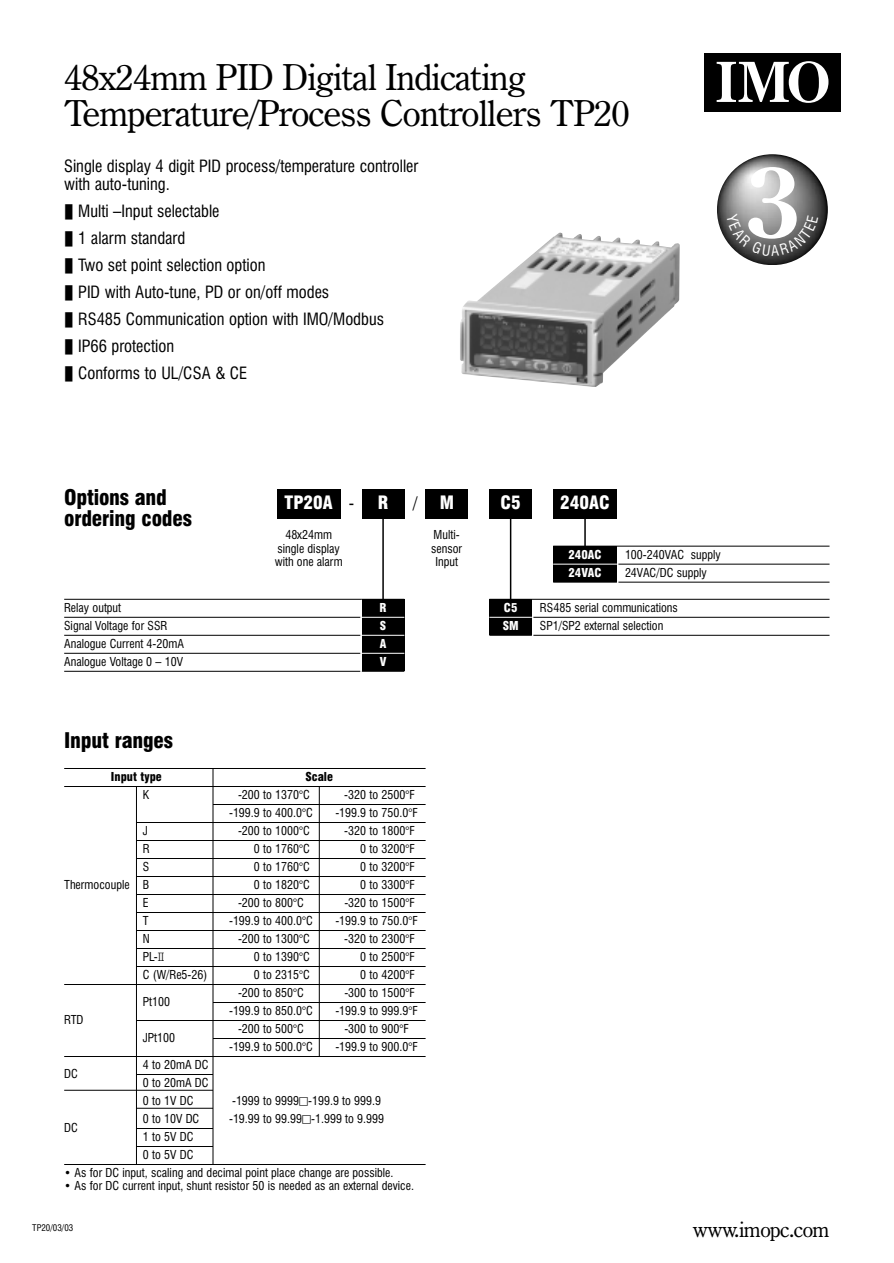
<style>
.page{position:relative;width:894px;height:1263px;background:#fff}
.page>*{position:absolute;margin:0;border:0;box-sizing:border-box;transform-origin:0 0}
.t1{font:36px/36px "Century Oldstyle BT";letter-spacing:-.025em;color:#000}
.t2{font:900 condensed 21px/21px "Swiss 721 BT";letter-spacing:-.01em;color:#000}
.t3{font:21px "Century Oldstyle BT";letter-spacing:-.025em;color:#000}
.t4{font:900 condensed 18px "Swiss 721 BT";color:#fff}
.t5{font:condensed 16.5px/27px "Swiss 721 BT";color:#000}
.t6{font:condensed 12px/18px "Swiss 721 BT";color:#000}
.t7{font:900 condensed 12px/18px "Swiss 721 BT";color:#fff}
.t8{font:900 condensed 12px "Swiss 721 BT";color:#000}
.t9{font:condensed 9px "Swiss 721 BT";color:#000}
.s1{font-family:"Geometric Slab 712 BT Light A";font-stretch:normal}
.s2{font-family:"Newspaper Pi BT";font-stretch:normal}
</style>
<div class="page">
<div style="left:704px;top:53px;width:136px;height:59px;background:#000"></div>
<svg style="left:717px;top:61px;width:112px;height:42px"></svg>
<img style="left:717px;top:154px;width:111px;height:110px;border-radius:50%">
<div style="left:277px;top:489px;width:64px;height:30px;background:#000"></div>
<div style="left:362px;top:489px;width:42px;height:30px;background:#000"></div>
<div style="left:426px;top:489px;width:42px;height:30px;background:#000"></div>
<div style="left:489px;top:489px;width:43px;height:30px;background:#000"></div>
<div style="left:553px;top:489px;width:64px;height:30px;background:#000"></div>
<hr style="left:64px;top:599px;width:298px;height:1px;background:#000">
<hr style="left:64px;top:617px;width:296px;height:1px;background:#000">
<hr style="left:64px;top:635px;width:296px;height:1px;background:#000">
<hr style="left:64px;top:653px;width:296px;height:1px;background:#000">
<hr style="left:64px;top:671px;width:296px;height:1px;background:#000">
<hr style="left:617px;top:546px;width:213px;height:1px;background:#000">
<hr style="left:618px;top:564px;width:212px;height:1px;background:#000">
<hr style="left:618px;top:582px;width:212px;height:1px;background:#000">
<hr style="left:532px;top:599px;width:298px;height:1px;background:#000">
<hr style="left:533px;top:617px;width:297px;height:1px;background:#000">
<hr style="left:533px;top:635px;width:297px;height:1px;background:#000">
<div style="left:362px;top:600px;width:42px;height:71px;background:#000"></div>
<hr style="left:362px;top:599px;width:42px;height:1px;background:#000">
<hr style="left:362px;top:617px;width:42px;height:1px;background:#fff">
<hr style="left:362px;top:635px;width:42px;height:1px;background:#fff">
<hr style="left:362px;top:653px;width:42px;height:1px;background:#fff">
<hr style="left:362px;top:671px;width:42px;height:1px;background:#000">
<div style="left:553px;top:546px;width:64px;height:36px;background:#000"></div>
<hr style="left:553px;top:564px;width:64px;height:1px;background:#fff">
<hr style="left:553px;top:582px;width:64px;height:1px;background:#000">
<div style="left:489px;top:600px;width:43px;height:35px;background:#000"></div>
<hr style="left:489px;top:599px;width:43px;height:1px;background:#000">
<hr style="left:489px;top:617px;width:43px;height:1px;background:#fff">
<hr style="left:489px;top:635px;width:43px;height:1px;background:#000">
<hr style="left:382px;top:515px;width:2px;height:86px;background:#000">
<hr style="left:510px;top:519px;width:1px;height:81px;background:#000">
<hr style="left:584px;top:516px;width:2px;height:31px;background:#000">
<hr style="left:64px;top:768px;width:362px;height:1px;background:#000">
<hr style="left:64px;top:786px;width:362px;height:1px;background:#000">
<hr style="left:213px;top:804px;width:213px;height:1px;background:#000">
<hr style="left:136px;top:822px;width:290px;height:1px;background:#000">
<hr style="left:136px;top:840px;width:290px;height:1px;background:#000">
<hr style="left:136px;top:858px;width:290px;height:1px;background:#000">
<hr style="left:136px;top:876px;width:290px;height:1px;background:#000">
<hr style="left:136px;top:894px;width:290px;height:1px;background:#000">
<hr style="left:136px;top:912px;width:290px;height:1px;background:#000">
<hr style="left:136px;top:930px;width:290px;height:1px;background:#000">
<hr style="left:136px;top:948px;width:290px;height:1px;background:#000">
<hr style="left:136px;top:966px;width:290px;height:1px;background:#000">
<hr style="left:64px;top:984px;width:362px;height:1px;background:#000">
<hr style="left:213px;top:1002px;width:213px;height:1px;background:#000">
<hr style="left:136px;top:1020px;width:290px;height:1px;background:#000">
<hr style="left:213px;top:1038px;width:213px;height:1px;background:#000">
<hr style="left:64px;top:1056px;width:362px;height:1px;background:#000">
<hr style="left:136px;top:1074px;width:77px;height:1px;background:#000">
<hr style="left:64px;top:1090px;width:149px;height:1px;background:#000">
<hr style="left:136px;top:1108px;width:77px;height:1px;background:#000">
<hr style="left:136px;top:1128px;width:77px;height:1px;background:#000">
<hr style="left:136px;top:1146px;width:77px;height:1px;background:#000">
<hr style="left:64px;top:1164px;width:362px;height:1px;background:#000">
<hr style="left:213px;top:768px;width:1px;height:396px;background:#000">
<hr style="left:319px;top:787px;width:1px;height:270px;background:#000">
<hr style="left:136px;top:787px;width:1px;height:377px;background:#000">
<img style="left:460px;top:233px;width:220px;height:154px">
<svg style="left:726px;top:167px;width:92px;height:89px"></svg>
<h1 class="t1" style="left:64px;top:62px;width:567px">48x24mm PID Digital Indicating<br>Temperature/Process Controllers TP20</h1>
<h3 class="t5" style="left:64px;top:158px;width:356px;line-height:18px">Single display 4 digit PID process/temperature controller with auto-tuning.</h3>
<h3 class="t5" style="left:64px;top:198px;width:321px">❚ Multi –Input selectable<br>❚ 1 alarm standard<br>❚ Two set point selection option<br>❚ PID with Auto-tune, PD or on/off modes<br>❚ RS485 Communication option with IMO/Modbus ❚ IP66 protection<br>❚ Conforms to UL/CSA &amp; CE</h3>
<h2 class="t2" style="left:64px;top:488px;width:129px">Options and ordering codes</h2>
<p class="t6" style="left:64px;top:599px;width:121px">Relay output<br>Signal Voltage for SSR<br>Analogue Current 4-20mA<br>Analogue Voltage 0 – 10V</p>
<h2 class="t2" style="left:64px;top:732px;width:110px">Input ranges</h2>
<h3 class="t4" style="left:285px;top:495px;width:50px">TP20A</h3>
<h3 class="t4" style="left:378px;top:495px;width:12px">R</h3>
<h3 class="t4" style="left:440px;top:495px;width:16px">M</h3>
<h3 class="t4" style="left:500px;top:495px;width:22px">C5</h3>
<h3 class="t4" style="left:560px;top:495px;width:51px">240AC</h3>
<h3 class="t5" style="left:349px;top:490px;width:7px">-</h3>
<h3 class="t5" style="left:413px;top:490px;width:6px">/</h3>
<p class="t6" style="left:275px;top:529px;width:69px;line-height:13.5px;text-align:center">48x24mm single display with one alarm</p>
<p class="t7" style="left:380px;top:599px;width:9px;text-align:justify">R S A V</p>
<p class="t6" style="left:431px;top:529px;width:32px;line-height:13.5px;text-align:center">Multi&shy;sensor<br>Input</p>
<p class="t7" style="left:503px;top:599px;width:17px">C5<br>SM</p>
<p class="t6" style="left:625px;top:546px;width:97px">100-240VAC supply<br>24VAC/DC supply</p>
<p class="t6" style="left:540px;top:599px;width:139px">RS485 serial communications<br>SP1/SP2 external selection</p>
<p class="t7" style="left:569px;top:546px;width:35px">240AC<br>24VAC</p>
<p class="t8" style="left:111px;top:772px;width:52px">Input type</p>
<p class="t8" style="left:305px;top:772px;width:29px">Scale</p>
<p class="t6" style="left:143px;top:786px;width:8px">K</p>
<p class="t6" style="left:238px;top:786px;width:73px">-200 to 1370°C</p>
<p class="t6" style="left:344px;top:786px;width:72px">-320 to 2500°F</p>
<p class="t6" style="left:229px;top:804px;width:85px">-199.9 to 400.0°C</p>
<p class="t6" style="left:335px;top:804px;width:84px">-199.9 to 750.0°F</p>
<p class="t6" style="left:143px;top:822px;width:7px">J</p>
<p class="t6" style="left:238px;top:822px;width:73px">-200 to 1000°C</p>
<p class="t6" style="left:344px;top:822px;width:72px">-320 to 1800°F</p>
<p class="t6" style="left:143px;top:840px;width:9px">R</p>
<p class="t6" style="left:254px;top:840px;width:57px">0 to 1760°C</p>
<p class="t6" style="left:360px;top:840px;width:56px">0 to 3200°F</p>
<p class="t6" style="left:143px;top:858px;width:8px">S</p>
<p class="t6" style="left:254px;top:858px;width:57px">0 to 1760°C</p>
<p class="t6" style="left:360px;top:858px;width:56px">0 to 3200°F</p>
<p class="t6" style="left:64px;top:876px;width:87px">Thermocouple B</p>
<p class="t6" style="left:254px;top:876px;width:57px">0 to 1820°C</p>
<p class="t6" style="left:360px;top:876px;width:56px">0 to 3300°F</p>
<p class="t6" style="left:143px;top:894px;width:7px">E</p>
<p class="t6" style="left:238px;top:894px;width:67px">-200 to 800°C</p>
<p class="t6" style="left:344px;top:894px;width:72px">-320 to 1500°F</p>
<p class="t6" style="left:143px;top:912px;width:7px">T</p>
<p class="t6" style="left:229px;top:912px;width:85px">-199.9 to 400.0°C</p>
<p class="t6" style="left:335px;top:912px;width:84px">-199.9 to 750.0°F</p>
<p class="t6" style="left:143px;top:930px;width:8px">N</p>
<p class="t6" style="left:238px;top:930px;width:73px">-200 to 1300°C</p>
<p class="t6" style="left:344px;top:930px;width:72px">-320 to 2300°F</p>
<p class="t6" style="left:143px;top:948px;width:23px">PL-<span class="s1">II</span></p>
<p class="t6" style="left:254px;top:948px;width:57px">0 to 1390°C</p>
<p class="t6" style="left:360px;top:948px;width:56px">0 to 2500°F</p>
<p class="t6" style="left:143px;top:966px;width:66px">C (W/Re5-26)</p>
<p class="t6" style="left:254px;top:966px;width:57px">0 to 2315°C</p>
<p class="t6" style="left:360px;top:966px;width:56px">0 to 4200°F</p>
<p class="t6" style="left:143px;top:993px;width:29px">Pt100</p>
<p class="t6" style="left:238px;top:984px;width:67px">-200 to 850°C</p>
<p class="t6" style="left:344px;top:984px;width:72px">-300 to 1500°F</p>
<p class="t6" style="left:229px;top:1002px;width:85px">-199.9 to 850.0°C</p>
<p class="t6" style="left:335px;top:1002px;width:84px">-199.9 to 999.9°F</p>
<p class="t6" style="left:64px;top:1011px;width:21px">RTD</p>
<p class="t6" style="left:238px;top:1020px;width:67px">-200 to 500°C</p>
<p class="t6" style="left:344px;top:1020px;width:66px">-300 to 900°F</p>
<p class="t6" style="left:229px;top:1038px;width:85px">-199.9 to 500.0°C</p>
<p class="t6" style="left:335px;top:1038px;width:84px">-199.9 to 900.0°F</p>
<p class="t6" style="left:143px;top:1029px;width:34px">JPt100</p>
<p class="t6" style="left:64px;top:1065px;width:15px">DC</p>
<p class="t6" style="left:143px;top:1056px;width:67px;text-align:justify">4 to 20mA DC 0 to 20mA DC 0 to 1V DC</p>
<p class="t6" style="left:232px;top:1092px;width:151px">-1999 to 9999<span class="s2">-</span>-199.9 to 999.9</p>
<p class="t6" style="left:143px;top:1110px;width:58px">0 to 10V DC</p>
<p class="t6" style="left:229px;top:1110px;width:157px">-19.99 to 99.99<span class="s2">-</span>-1.999 to 9.999</p>
<p class="t6" style="left:143px;top:1128px;width:52px">1 to 5V DC<br>0 to 5V DC</p>
<p class="t6" style="left:64px;top:1164px;width:331px">• As for DC input, scaling and decimal point place change are possible.</p>
<p class="t6" style="left:64px;top:1178px;width:351px">• As for DC current input, shunt resistor 50 is needed as an external device.</p>
<p class="t6" style="left:64px;top:1119px;width:15px">DC</p>
<p class="t9" style="left:32px;top:1224px;width:43px">TP20/03/03</p>
<h2 class="t3" style="left:693px;top:1222px;width:138px">www.imopc.com</h2>
</div>
